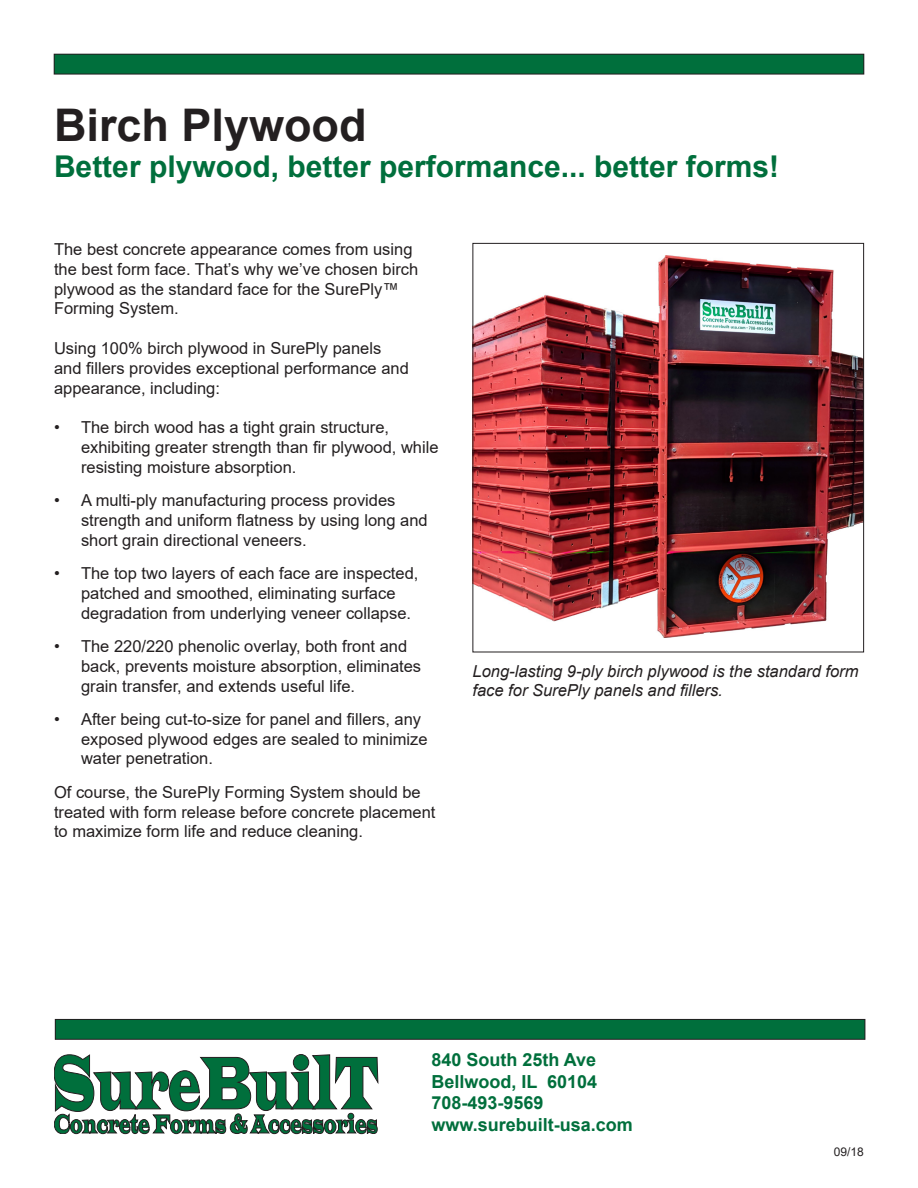
<style>
.page{position:relative;width:918px;height:1188px;background:#fff}
.page>*{position:absolute;margin:0;border:0;box-sizing:border-box;transform-origin:0 0}
.t1{font:700 45px "Arial";color:#231f20}
.t2{font:700 30px "Arial";color:#006f3c}
.t3{font:700 18px/21.6px "Arial";color:#006f3c}
.t4{font:16.5px/19.8px "Arial";color:#231f20}
.t5{font:italic 16.5px/19.8px "Arial";color:#231f20}
.t6{font:12px "Arial";color:#231f20}
</style>
<div class="page">
<div style="left:293px;top:1054px;width:16px;height:16px;border:1px solid #231f20;border-radius:50%"></div>
<svg style="left:54px;top:1055px;width:324px;height:79px"></svg>
<div style="left:55px;top:1019px;width:810px;height:20px;background:#006f3c"></div>
<div style="left:55px;top:1019px;width:810px;height:21px;border:1px solid #231f20"></div>
<div style="left:54px;top:54px;width:810px;height:20px;background:#006f3c"></div>
<div style="left:54px;top:54px;width:810px;height:20px;border:1px solid #231f20"></div>
<img style="left:474px;top:255px;width:388px;height:382px">
<p class="t1" style="left:54px;top:93px;width:314px">Birch Plywood</p>
<p class="t2" style="left:54px;top:145px;width:727px">Better plywood, better performance... better forms!</p>
<p class="t4" style="left:54px;top:239px;width:366px">The best concrete appearance comes from using the best form face. That’s why we’ve chosen birch plywood as the standard face for the SurePly™ Forming System.</p>
<p class="t4" style="left:54px;top:338px;width:356px">Using 100% birch plywood in SurePly panels and fillers provides exceptional performance and appearance, including:</p>
<p class="t4" style="left:81px;top:417px;width:359px;text-indent:-27px">• The birch wood has a tight grain structure, exhibiting greater strength than fir plywood, while resisting moisture absorption.</p>
<p class="t4" style="left:81px;top:490px;width:348px;text-indent:-27px">• A multi-ply manufacturing process provides strength and uniform flatness by using long and short grain directional veneers.</p>
<p class="t4" style="left:81px;top:563px;width:339px;text-indent:-27px">• The top two layers of each face are inspected, patched and smoothed, eliminating surface degradation from underlying veneer collapse.</p>
<p class="t4" style="left:81px;top:636px;width:342px;text-indent:-27px">• The 220/220 phenolic overlay, both front and back, prevents moisture absorption, eliminates grain transfer, and extends useful life.</p>
<p class="t4" style="left:81px;top:709px;width:348px;text-indent:-27px">• After being cut-to-size for panel and fillers, any exposed plywood edges are sealed to minimize water penetration.</p>
<p class="t4" style="left:54px;top:782px;width:383px">Of course, the SurePly Forming System should be treated with form release before concrete placement to maximize form life and reduce cleaning.</p>
<p class="t5" style="left:472px;top:661px;width:388px">Long-lasting 9-ply birch plywood is the standard form face for SurePly panels and fillers.</p>
<p class="t3" style="left:431px;top:1049px;width:203px">840 South 25th Ave<br>Bellwood, IL 60104<br>708-493-9569 www.surebuilt-usa.com</p>
<p class="t6" style="left:834px;top:1144px;width:32px">09/18</p>
</div>
